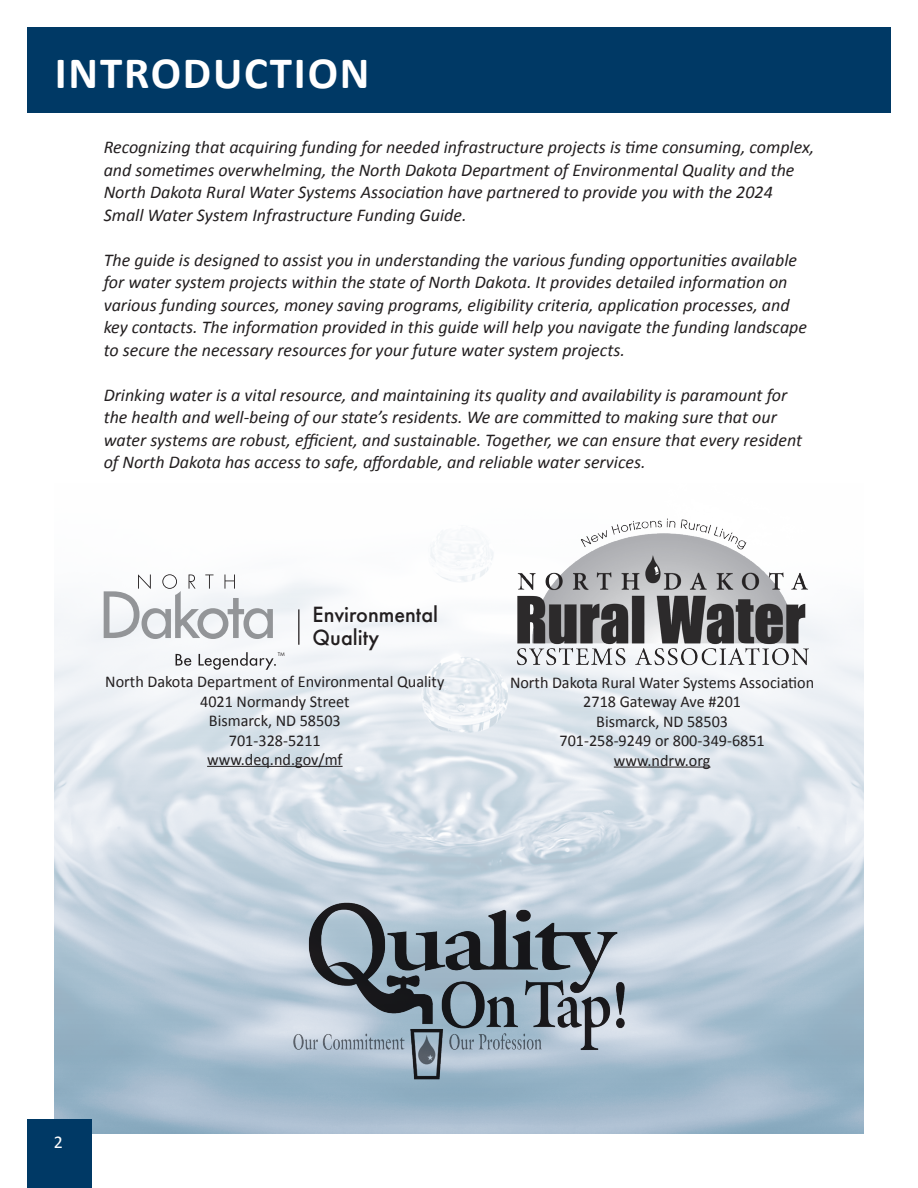
<style>
.page{position:relative;width:918px;height:1188px;background:#fff}
.page>*{position:absolute;margin:0;border:0;box-sizing:border-box;transform-origin:0 0}
.t1{font:700 45px "Calibri";letter-spacing:.04em;color:#fff}
.t2{font:500 22.95px "Futura PT";color:#231f20}
.t3{font:italic 18px/22.5px "Calibri";color:#231f20}
.contact_info_head{font:18px "Calibri";color:#fff}
.No_Spacing{font:16.5px "Calibri";color:#231f20}
.t4{font:5.7px "Futura PT";color:#231f20}
</style>
<div class="page">
<div style="left:27px;top:27px;width:864px;height:86px;background:#003965"></div>
<img style="left:289px;top:899px;width:340px;height:184px">
<div style="left:27px;top:1119px;width:65px;height:69px;background:#003965"></div>
<img style="left:516px;top:518px;width:292px;height:148px">
<hr style="left:614px;top:767px;width:97px;height:1px;background:#231f20">
<hr style="left:298px;top:609px;width:1px;height:36px;background:#231f20">
<svg style="left:176px;top:654px;width:15px;height:12px"></svg>
<svg style="left:199px;top:652px;width:77px;height:18px"></svg>
<svg style="left:104px;top:574px;width:169px;height:65px"></svg>
<hr style="left:207px;top:766px;width:136px;height:1px;background:#231f20">
<p class="t1" style="left:55px;top:44px;width:316px">INTRODUCTION</p>
<p class="t3" style="left:104px;top:135px;width:712px">Recognizing that acquiring funding for needed infrastructure projects is time consuming, complex, and sometimes overwhelming, the North Dakota Department of Environmental Quality and the North Dakota Rural Water Systems Association have partnered to provide you with the 2024<br>Small Water System Infrastructure Funding Guide.</p>
<p class="t3" style="left:104px;top:248px;width:705px">The guide is designed to assist you in understanding the various funding opportunities available for water system projects within the state of North Dakota. It provides detailed information on various funding sources, money saving programs, eligibility criteria, application processes, and key contacts. The information provided in this guide will help you navigate the funding landscape to secure the necessary resources for your future water system projects.</p>
<p class="t3" style="left:104px;top:383px;width:700px">Drinking water is a vital resource, and maintaining its quality and availability is paramount for the health and well-being of our state’s residents. We are committed to making sure that our water systems are robust, efficient, and sustainable. Together, we can ensure that every resident of North Dakota has access to safe, affordable, and reliable water services.</p>
<p class="t2" style="left:313px;top:600px;width:127px">Environmental</p>
<p class="t2" style="left:313px;top:623px;width:68px">Quality</p>
<p class="t4" style="left:278px;top:651px;width:9px">TM</p>
<p class="No_Spacing" style="left:105px;top:671px;width:341px">North Dakota Department of Environmental Quality</p>
<p class="No_Spacing" style="left:200px;top:691px;width:151px">4021 Normandy Street</p>
<p class="No_Spacing" style="left:209px;top:710px;width:133px">Bismarck, ND 58503</p>
<p class="No_Spacing" style="left:229px;top:730px;width:93px">701-328-5211</p>
<p class="No_Spacing" style="left:207px;top:749px;width:137px">www.deq.nd.gov/mf</p>
<p class="No_Spacing" style="left:510px;top:672px;width:306px">North Dakota Rural Water Systems Association</p>
<p class="No_Spacing" style="left:583px;top:691px;width:159px">2718 Gateway Ave #201</p>
<p class="No_Spacing" style="left:596px;top:711px;width:133px">Bismarck, ND 58503</p>
<p class="No_Spacing" style="left:560px;top:730px;width:207px">701-258-9249 or 800-349-6851</p>
<p class="No_Spacing" style="left:614px;top:750px;width:98px">www.ndrw.org</p>
<p class="contact_info_head" style="left:54px;top:1130px;width:11px">2</p>
</div>
